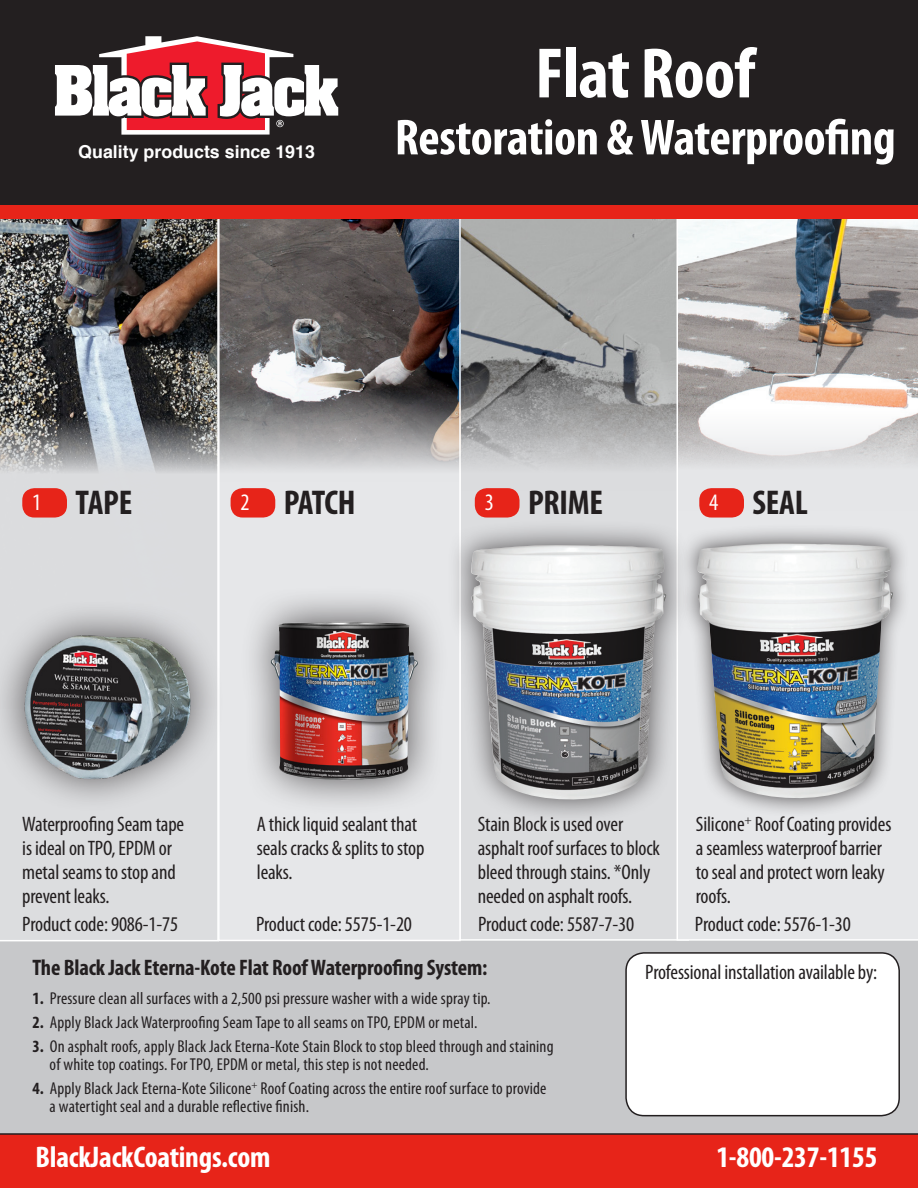
<style>
.page{position:relative;width:918px;height:1188px;background:#fff}
.page>*{position:absolute;margin:0;border:0;box-sizing:border-box;transform-origin:0 0}
.t1{font:700 condensed 72px "Myriad Pro";letter-spacing:-.01em;color:#fff}
.t2{font:700 condensed 51px "Myriad Pro";letter-spacing:-.005em;color:#fff}
.t3{font:700 condensed 34.5px "Myriad Pro";letter-spacing:-.005em;color:#231f20}
.t4{font:700 condensed 30px "Myriad Pro";letter-spacing:-.005em;color:#fff}
.t5{font:condensed 23.7px "Myriad Pro";color:#fff}
.t6{font:700 condensed 22.5px "Myriad Pro";letter-spacing:-.005em;color:#231f20}
.t7{font:condensed 21px/24px "Myriad Pro";letter-spacing:-.005em;color:#231f20}
.t8{font:700 17.85px "Helvetica";color:#fff}
.t9{font:condensed 17.25px/18px "Myriad Pro";letter-spacing:.01em;color:#231f20}
.s1{font-weight:700}
</style>
<div class="page">
<div style="left:0;top:941px;width:918px;height:192px;background:#c7c8ca"></div>
<img style="left:0;top:219px;width:218px;height:721px">
<div style="left:460px;top:214px;width:228px;height:726px;background:#dcdddf"></div>
<img style="left:462px;top:219px;width:215px;height:272px">
<div style="left:219px;top:215px;width:241px;height:725px;background:#e6e7e9"></div>
<img style="left:221px;top:219px;width:237px;height:250px">
<svg style="left:677px;top:219px;width:241px;height:722px"></svg>
<div style="left:0;top:205px;width:918px;height:14px;background:#e72419"></div>
<div style="left:231px;top:488px;width:44px;height:30px;background:#e72419;border-radius:12px"></div>
<div style="left:22px;top:488px;width:45px;height:30px;background:#e72419;border-radius:12px"></div>
<div style="left:0;top:0;width:918px;height:205px;background:#231f20"></div>
<svg style="left:55px;top:36px;width:284px;height:99px"></svg>
<div style="left:0;top:1133px;width:918px;height:55px;background:#e72419"></div>
<div style="left:678px;top:524px;width:234px;height:294px;background:#231f20;opacity:.75"></div>
<img style="left:697px;top:544px;width:197px;height:258px">
<div style="left:446px;top:519px;width:244px;height:307px;background:#231f20;opacity:.75"></div>
<img style="left:470px;top:545px;width:197px;height:258px">
<div style="left:0;top:599px;width:225px;height:215px;background:#231f20;opacity:.75"></div>
<img style="left:14px;top:602px;width:193px;height:201px">
<div style="left:238px;top:586px;width:213px;height:230px;background:#231f20;opacity:.75"></div>
<img style="left:270px;top:622px;width:149px;height:158px">
<div style="left:475px;top:488px;width:45px;height:30px;background:#e72419;border-radius:12px"></div>
<div style="left:699px;top:488px;width:45px;height:30px;background:#e72419;border-radius:12px"></div>
<div style="left:626px;top:953px;width:273px;height:163px;background:#fff;border-radius:18px"></div>
<div style="left:625px;top:952px;width:275px;height:164px;border:2px solid #231f20;border-radius:18px"></div>
<p class="t8" style="left:78px;top:137px;width:238px">Quality products since 1913</p>
<p class="t1" style="left:535px;top:28px;width:221px">Flat Roof</p>
<p class="t2" style="left:395px;top:106px;width:502px">Restoration &amp; Waterproofing</p>
<p class="t3" style="left:76px;top:481px;width:58px">TAPE</p>
<p class="t3" style="left:284px;top:481px;width:73px">PATCH</p>
<p class="t5" style="left:32px;top:488px;width:11px">1</p>
<p class="t5" style="left:240px;top:488px;width:11px">2</p>
<p class="t5" style="left:485px;top:488px;width:11px">3</p>
<p class="t3" style="left:528px;top:481px;width:77px">PRIME</p>
<p class="t5" style="left:709px;top:488px;width:11px">4</p>
<p class="t3" style="left:753px;top:481px;width:57px">SEAL</p>
<p class="t7" style="left:22px;top:811px;width:163px">Waterproofing Seam tape is ideal on TPO, EPDM or metal seams to stop and prevent leaks.</p>
<p class="t7" style="left:22px;top:911px;width:157px">Product code: 9086-1-75</p>
<p class="t7" style="left:256px;top:911px;width:157px">Product code: 5575-1-20</p>
<p class="t7" style="left:478px;top:911px;width:157px">Product code: 5587-7-30</p>
<p class="t7" style="left:695px;top:911px;width:157px">Product code: 5576-1-30</p>
<p class="t7" style="left:478px;top:811px;width:184px">Stain Block is used over asphalt roof surfaces to block bleed through stains. *Only needed on asphalt roofs.</p>
<p class="t7" style="left:696px;top:811px;width:197px">Silicone<sup>+</sup> Roof Coating provides a seamless waterproof barrier to seal and protect worn leaky roofs.</p>
<p class="t7" style="left:257px;top:811px;width:169px">A thick liquid sealant that seals cracks &amp; splits to stop leaks.</p>
<p class="t6" style="left:32px;top:954px;width:457px">The Black Jack Eterna-Kote Flat Roof Waterproofing System:</p>
<p class="t7" style="left:645px;top:960px;width:233px">Professional installation available by:</p>
<p class="t9" style="left:32px;top:989px;width:460px"><span class="s1">1.</span> Pressure clean all surfaces with a 2,500 psi pressure washer with a wide spray tip.</p>
<p class="t9" style="left:32px;top:1013px;width:447px"><span class="s1">2.</span> Apply Black Jack Waterproofing Seam Tape to all seams on TPO, EPDM or metal.</p>
<p class="t9" style="left:50px;top:1037px;width:506px;text-indent:-17px"><span class="s1">3.</span> On asphalt roofs, apply Black Jack Eterna-Kote Stain Block to stop bleed through and staining of white top coatings. For TPO, EPDM or metal, this step is not needed.</p>
<p class="t9" style="left:32px;top:1079px;width:516px"><span class="s1">4.</span> Apply Black Jack Eterna-Kote Silicone<sup>+</sup> Roof Coating across the entire roof surface to provide</p>
<p class="t9" style="left:50px;top:1097px;width:261px">a watertight seal and a durable reflective finish.</p>
<p class="t4" style="left:36px;top:1138px;width:236px">BlackJackCoatings.com</p>
<p class="t4" style="left:716px;top:1138px;width:163px">1-800-237-1155</p>
</div>
